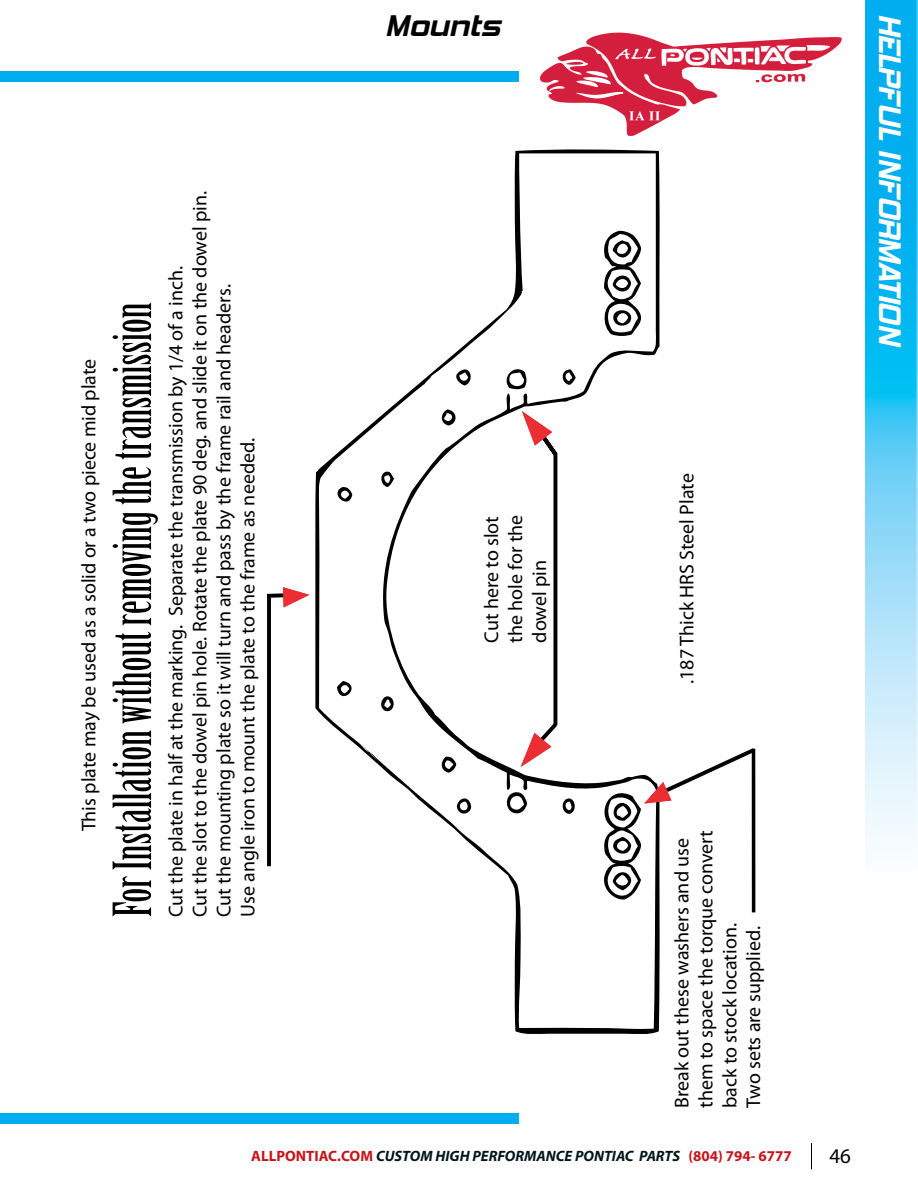
<style>
.page{position:relative;width:918px;height:1188px;background:#fff}
.page>*{position:absolute;margin:0;border:0;box-sizing:border-box;transform-origin:0 0}
.t1{font:51.3px "Birch Std";color:#000}
.t2{font:37.5px "Hemi Head 426";color:#fff}
.Normal_wrd_1{font:36px "Hemi Head 426";color:#000}
.Body{font:21px "Myriad Pro";color:#000}
.t3{font:19.95px/24px "Myriad Pro";color:#000}
.Body_4{font:italic 700 15px "Myriad Pro";color:#00161c}
.s1{font-style:normal;color:#c4161c}
</style>
<div class="page">
<svg style="left:315px;top:149px;width:345px;height:885px"></svg>
<svg style="left:335px;top:680px;width:29px;height:29px"></svg>
<svg style="left:328px;top:485px;width:24px;height:26px"></svg>
<svg style="left:381px;top:696px;width:15px;height:15px"></svg>
<svg style="left:379px;top:471px;width:15px;height:16px"></svg>
<svg style="left:440px;top:756px;width:16px;height:17px"></svg>
<svg style="left:440px;top:410px;width:19px;height:16px"></svg>
<svg style="left:456px;top:798px;width:15px;height:19px"></svg>
<svg style="left:456px;top:369px;width:17px;height:16px"></svg>
<svg style="left:503px;top:791px;width:24px;height:23px"></svg>
<svg style="left:501px;top:363px;width:26px;height:27px"></svg>
<svg style="left:559px;top:797px;width:18px;height:17px"></svg>
<svg style="left:560px;top:369px;width:16px;height:16px"></svg>
<svg style="left:601px;top:230px;width:40px;height:107px"></svg>
<svg style="left:266px;top:587px;width:43px;height:20px"></svg>
<hr style="left:267px;top:596px;width:4px;height:270px;background:#000">
<hr style="left:752px;top:749px;width:3px;height:163px;background:#000">
<svg style="left:596px;top:745px;width:160px;height:155px"></svg>
<img style="left:866px;top:0;width:52px;height:841px">
<div style="left:0;top:71px;width:519px;height:11px;background:#00aeef"></div>
<div style="left:0;top:1114px;width:519px;height:10px;background:#00aeef"></div>
<svg style="left:811px;top:1143px;width:1px;height:26px"></svg>
<img style="left:540px;top:32px;width:302px;height:104px">
<p class="Normal_wrd_1" style="left:385px;top:10px;width:116px">Mounts</p>
<p class="t3" style="left:77px;top:831px;width:474px;rotate:-90deg">This plate may be used as a solid or a two piece mid plate</p>
<p class="t1" style="left:104px;top:917px;width:616px;rotate:-90deg">For Installation without removing the transmission</p>
<p class="t3" style="left:164px;top:917px;width:728px;rotate:-90deg">Cut the plate in half at the marking. Separate the transmission by 1/4 of a inch.<br>Cut the slot to the dowel pin hole. Rotate the plate 90 deg. and slide it on the dowel pin.<br>Cut the mounting plate so it will turn and pass by the frame rail and headers.<br>Use angle iron to mount the plate to the frame as needed.</p>
<p class="t3" style="left:479px;top:643px;width:129px;text-align:justify;rotate:-90deg">Cut here to slot the hole for the dowel pin</p>
<p class="t3" style="left:674px;top:684px;width:212px;rotate:-90deg">.187 Thick HRS Steel Plate</p>
<p class="t3" style="left:669px;top:1108px;width:279px;rotate:-90deg">Break out these washers and use them to space the torque convert back to stock location.<br>Two sets are supplied.</p>
<p class="Body_4" style="left:251px;top:1146px;width:542px"><span class="s1">ALLPONTIAC.COM</span> CUSTOM HIGH PERFORMANCE PONTIAC PARTS <span class="s1">(804) 794- 6777</span></p>
<p class="t2" style="left:906px;top:14px;width:335px;rotate:90deg">HELPFUL INFORMATION</p>
<p class="Body" style="left:829px;top:1143px;width:23px">46</p>
</div>
